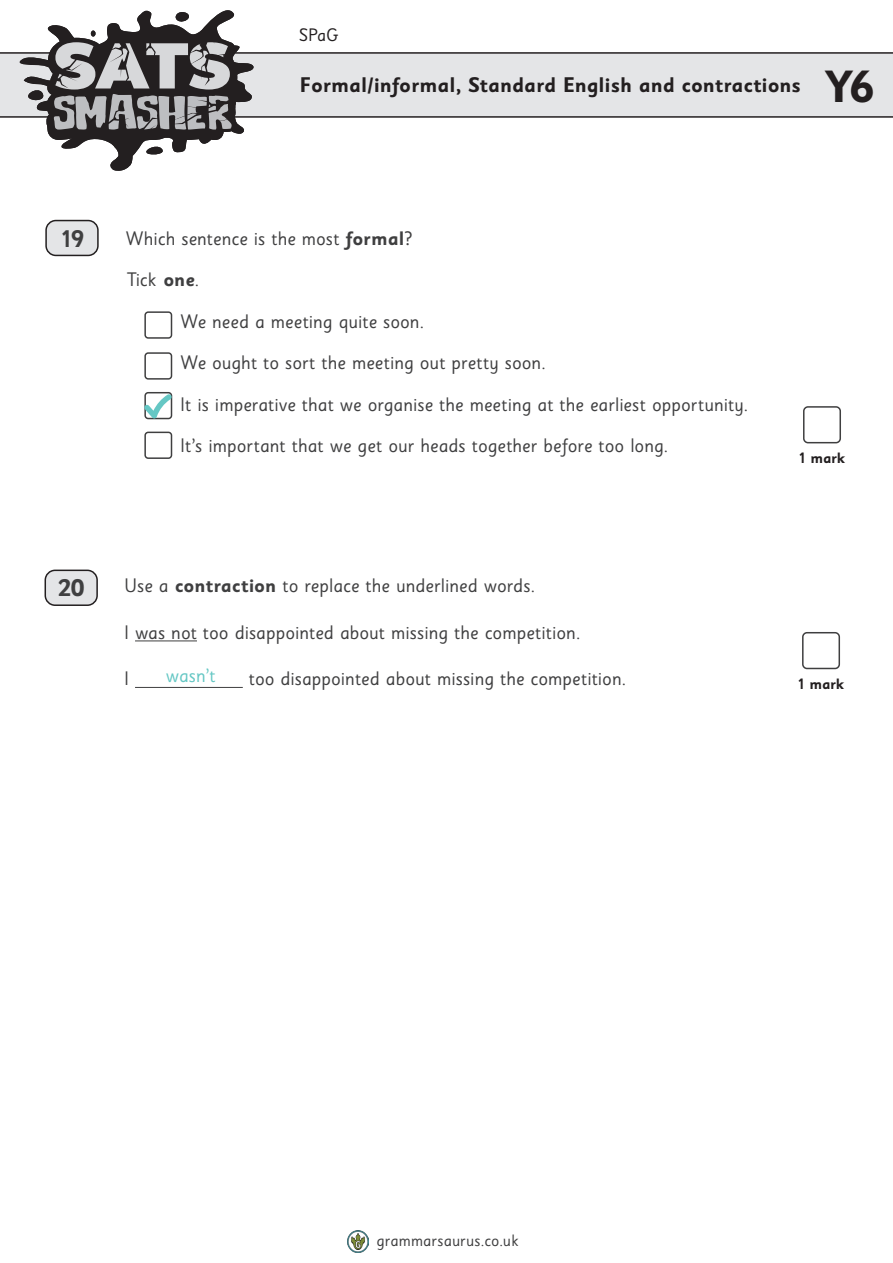
<style>
.page{position:relative;width:893px;height:1263px;background:#fff}
.page>*{position:absolute;margin:0;border:0;box-sizing:border-box;transform-origin:0 0}
.t1{font:700 45px "Sassoon Sans Rg";color:#231f20}
.t2{font:700 24px "Sassoon Sans Rg";color:#3f3f40}
.t3{font:700 21.15px "Sassoon Sans Rg";letter-spacing:-.005em;color:#231f20}
.t4{font:19.5px/41.4px "Sassoon Sans Rg";color:#3f3f40}
.t5{font:19.5px "Sassoon Sans Rg";color:#65c7c4}
.t6{font:18px "Sassoon Sans Rg";color:#231f20}
.t7{font:16.5px "Sassoon Sans Rg";letter-spacing:.005em;color:#3e3e3f}
.t8{font:700 15px "Sassoon Sans Rg";letter-spacing:-.02em;color:#231f20}
.s1{font-weight:700}
</style>
<div class="page">
<img style="left:347px;top:1230px;width:22px;height:22px">
<div style="left:144px;top:311px;width:28px;height:28px;border:2px solid #3f3f40;border-radius:3px"></div>
<div style="left:144px;top:352px;width:28px;height:28px;border:2px solid #3f3f40;border-radius:3px"></div>
<div style="left:144px;top:392px;width:28px;height:27px;border:2px solid #3f3f40;border-radius:3px"></div>
<div style="left:144px;top:432px;width:28px;height:27px;border:2px solid #3f3f40;border-radius:3px"></div>
<div style="left:803px;top:406px;width:38px;height:37px;border:2px solid #3f3f40;border-radius:4px"></div>
<div style="left:0;top:52px;width:893px;height:66px;background:#e4e5e7"></div>
<svg style="left:18px;top:10px;width:236px;height:161px"></svg>
<div style="left:45px;top:570px;width:52px;height:35px;background:#e4e5e7;border-radius:10px"></div>
<div style="left:45px;top:570px;width:53px;height:36px;border:2px solid #231f20;border-radius:10px"></div>
<div style="left:802px;top:632px;width:38px;height:37px;border:2px solid #3f3f40;border-radius:4px"></div>
<hr style="left:135px;top:640px;width:62px;height:1px;background:#3f3f40">
<hr style="left:135px;top:687px;width:108px;height:1px;background:#3f3f40">
<div style="left:46px;top:221px;width:52px;height:34px;background:#e4e5e7;border-radius:10px"></div>
<div style="left:45px;top:220px;width:54px;height:36px;border:2px solid #231f20;border-radius:10px"></div>
<svg style="left:144px;top:394px;width:28px;height:24px"></svg>
<p class="t6" style="left:299px;top:25px;width:41px">SPaG</p>
<p class="t3" style="left:300px;top:73px;width:503px">Formal/informal, Standard English and contractions</p>
<h1 class="t1" style="left:824px;top:61px;width:51px">Y6</h1>
<p class="t2" style="left:60px;top:225px;width:26px">19</p>
<p class="t4" style="left:126px;top:218px;width:288px">Which sentence is the most <span class="s1">formal</span>?</p>
<p class="t4" style="left:127px;top:259px;width:74px">Tick <span class="s1">one</span>.</p>
<p class="t4" style="left:181px;top:301px;width:569px">We need a meeting quite soon.<br>We ought to sort the meeting out pretty soon.<br>It is imperative that we organise the meeting at the earliest opportunity.<br>It’s important that we get our heads together before too long.</p>
<p class="t2" style="left:58px;top:574px;width:28px">20</p>
<p class="t4" style="left:125px;top:566px;width:412px">Use a <span class="s1">contraction</span> to replace the underlined words.</p>
<p class="t4" style="left:125px;top:612px;width:457px">I was not too disappointed about missing the competition.</p>
<p class="t4" style="left:125px;top:659px;width:6px">I</p>
<p class="t4" style="left:249px;top:659px;width:379px">too disappointed about missing the competition.</p>
<p class="t5" style="left:166px;top:664px;width:52px">wasn’t</p>
<p class="t8" style="left:798px;top:450px;width:49px">1 mark</p>
<p class="t8" style="left:797px;top:676px;width:49px">1 mark</p>
<p class="t7" style="left:376px;top:1231px;width:144px">grammarsaurus.co.uk</p>
</div>
